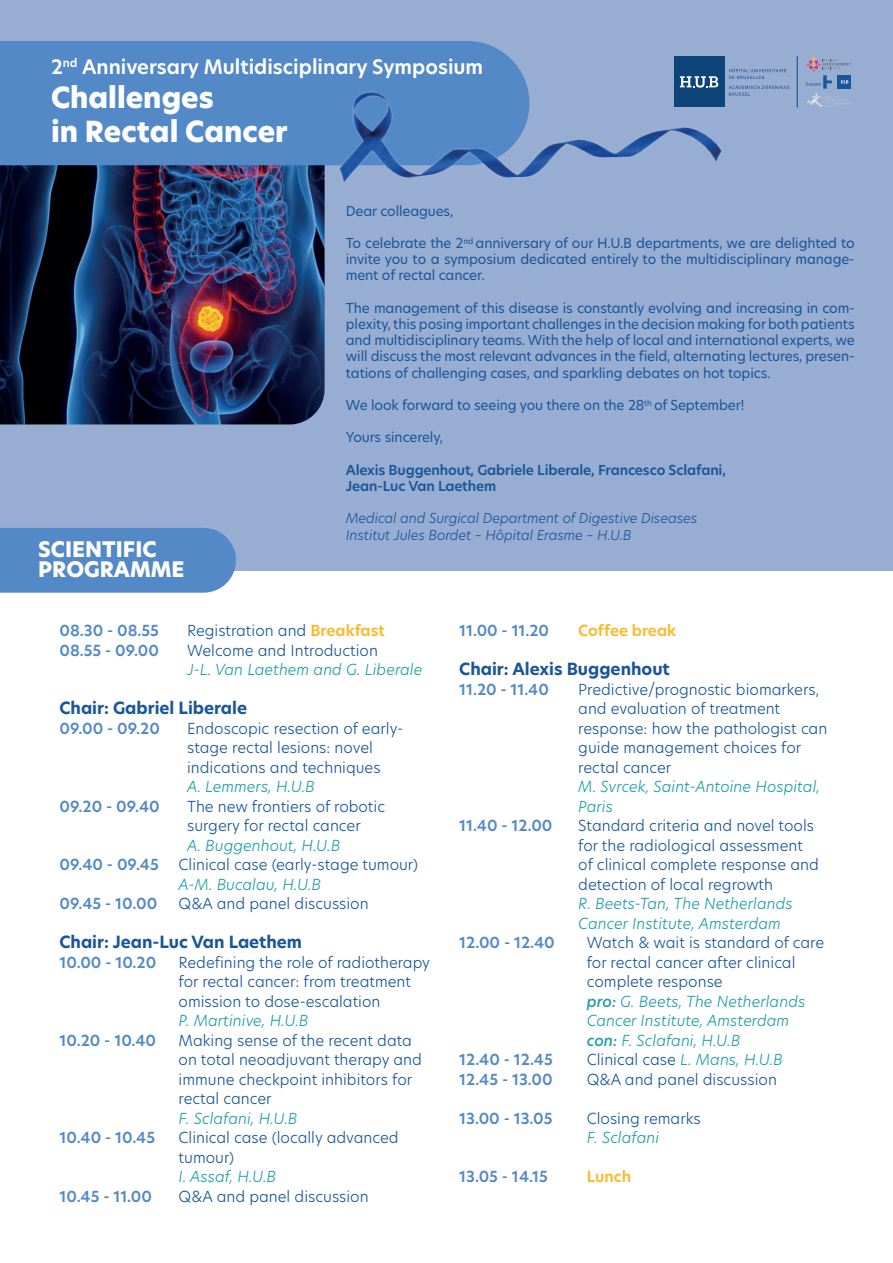
<style>
.page{position:relative;width:893px;height:1263px;background:#fff}
.page>*{position:absolute;margin:0;border:0;box-sizing:border-box;transform-origin:0 0}
.t1{font:800 28.5px/34.2px "New Hero";color:#fff}
.t2{font:800 21px/19.5px "New Hero";color:#fff}
.t3{font:600 19.5px "New Hero";color:#fff}
.t4{font:700 16.5px "New Hero";color:#1a5699}
.t5{font:300 15px/19.5px "New Hero";color:#1a5699}
.t6{font:italic 300 15px/19.5px "New Hero";color:#1f9ea8}
.t7{font:600 15px "New Hero";color:#5389c7}
.t8{font:600 15px "New Hero";color:#fcb828}
.t9{font:13.5px/16.2px "New Hero";letter-spacing:-.01em;color:#1a5699;text-align:justify}
.t10{font:italic 300 13.5px/16.2px "New Hero";letter-spacing:-.01em;color:#1a5699}
.t11{font:600 13.5px/16.2px "New Hero";letter-spacing:-.01em;color:#1a5699}
.s1{font-weight:600;color:#fcb828}
.s2{font-weight:500;font-style:italic;color:#1f9ea8}
.s3{font-style:italic;color:#1f9ea8}
</style>
<div class="page">
<div style="left:0;top:0;width:893px;height:570px;background:#98add2"></div>
<img style="left:0;top:165px;width:325px;height:259px">
<div style="left:0;top:41px;width:521px;height:124px;background:#5389c7"></div>
<div style="left:0;top:528px;width:236px;height:65px;background:#5389c7"></div>
<div style="left:674px;top:57px;width:50px;height:50px;background:#0d457a"></div>
<svg style="left:757px;top:86px;width:32px;height:3px"></svg>
<svg style="left:729px;top:68px;width:57px;height:11px"></svg>
<hr style="left:797px;top:57px;width:1px;height:50px;background:#0d457a">
<svg style="left:806px;top:57px;width:45px;height:50px"></svg>
<img style="left:302px;top:72px;width:455px;height:125px">
<h3 class="t3" style="left:51px;top:53px;width:434px">2<sup>nd</sup> Anniversary Multidisciplinary Symposium</h3>
<h1 class="t1" style="left:51px;top:81px;width:238px">Challenges<br>in Rectal Cancer</h1>
<h2 class="t2" style="left:38px;top:540px;width:148px">SCIENTIFIC<br>PROGRAMME</h2>
<p class="t9" style="left:346px;top:202px;width:109px">Dear colleagues,</p>
<p class="t9" style="left:346px;top:235px;width:510px">To celebrate the 2<sup>nd</sup> anniversary of our H.U.B departments, we are delighted to invite you to a symposium dedicated entirely to the multidisciplinary manage&shy;ment of rectal cancer.</p>
<p class="t9" style="left:346px;top:300px;width:510px">The management of this disease is constantly evolving and increasing in com&shy;plexity, this posing important challenges in the decision making for both patients and multidisciplinary teams. With the help of local and international experts, we will discuss the most relevant advances in the field, alternating lectures, presen&shy;tations of challenging cases, and sparkling debates on hot topics.</p>
<p class="t9" style="left:346px;top:397px;width:400px">We look forward to seeing you there on the 28<sup>th</sup> of September!</p>
<p class="t9" style="left:346px;top:429px;width:99px">Yours sincerely,</p>
<p class="t11" style="left:346px;top:462px;width:382px">Alexis Buggenhout, Gabriele Liberale, Francesco Sclafani,<br>Jean-Luc Van Laethem</p>
<p class="t10" style="left:346px;top:510px;width:353px">Medical and Surgical Department of Digestive Diseases<br>Institut Jules Bordet – Hôpital Erasme – H.U.B</p>
<p class="t7" style="left:60px;top:620px;width:101px">08.30 - 08.55</p>
<p class="t5" style="left:187px;top:621px;width:199px">Registration and <span class="s1">Breakfast</span></p>
<p class="t7" style="left:60px;top:640px;width:101px">08.55 - 09.00</p>
<p class="t5" style="left:187px;top:640px;width:192px">Welcome and Introduction</p>
<p class="t6" style="left:187px;top:660px;width:237px">J-L. Van Laethem and G. Liberale</p>
<p class="t4" style="left:60px;top:697px;width:189px">Chair: Gabriel Liberale</p>
<p class="t7" style="left:60px;top:718px;width:102px">09.00 - 09.20</p>
<p class="t5" style="left:187px;top:718px;width:218px">Endoscopic resection of early&shy;stage rectal lesions: novel indications and techniques</p>
<p class="t6" style="left:187px;top:777px;width:129px">A. Lemmers, H.U.B</p>
<p class="t7" style="left:60px;top:796px;width:102px">09.20 - 09.40</p>
<p class="t5" style="left:187px;top:796px;width:200px">The new frontiers of robotic surgery for rectal cancer</p>
<p class="t6" style="left:187px;top:835px;width:155px">A. Buggenhout, H.U.B</p>
<p class="t7" style="left:60px;top:854px;width:101px">09.40 - 09.45</p>
<p class="t5" style="left:179px;top:855px;width:241px">Clinical case (early-stage tumour)</p>
<p class="t6" style="left:179px;top:874px;width:144px">A-M. Bucalau, H.U.B</p>
<p class="t7" style="left:60px;top:893px;width:99px">09.45 - 10.00</p>
<p class="t5" style="left:179px;top:894px;width:192px">Q&amp;A and panel discussion</p>
<p class="t4" style="left:60px;top:931px;width:244px">Chair: Jean-Luc Van Laethem</p>
<p class="t7" style="left:60px;top:952px;width:98px">10.00 - 10.20</p>
<p class="t5" style="left:179px;top:952px;width:253px">Redefining the role of radiotherapy for rectal cancer: from treatment omission to dose-escalation</p>
<p class="t6" style="left:179px;top:1011px;width:131px">P. Martinive, H.U.B</p>
<p class="t7" style="left:60px;top:1030px;width:98px">10.20 - 10.40</p>
<p class="t5" style="left:179px;top:1030px;width:245px">Making sense of the recent data on total neoadjuvant therapy and immune checkpoint inhibitors for rectal cancer</p>
<p class="t6" style="left:179px;top:1108px;width:120px">F. Sclafani, H.U.B</p>
<p class="t7" style="left:60px;top:1127px;width:97px">10.40 - 10.45</p>
<p class="t5" style="left:179px;top:1128px;width:222px">Clinical case (locally advanced tumour)</p>
<p class="t6" style="left:179px;top:1167px;width:99px">I. Assaf, H.U.B</p>
<p class="t7" style="left:60px;top:1186px;width:94px">10.45 - 11.00</p>
<p class="t5" style="left:179px;top:1186px;width:192px">Q&amp;A and panel discussion</p>
<p class="t7" style="left:459px;top:620px;width:91px">11.00 - 11.20</p>
<p class="t8" style="left:578px;top:620px;width:99px">Coffee break</p>
<p class="t4" style="left:459px;top:658px;width:212px">Chair: Alexis Buggenhout</p>
<p class="t7" style="left:459px;top:679px;width:91px">11.20 - 11.40</p>
<p class="t5" style="left:578px;top:679px;width:250px">Predictive/prognostic biomarkers, and evaluation of treatment response: how the pathologist can guide management choices for rectal cancer</p>
<p class="t6" style="left:578px;top:777px;width:243px">M. Svrcek, Saint-Antoine Hospital,<br>Paris</p>
<p class="t7" style="left:459px;top:815px;width:95px">11.40 - 12.00</p>
<p class="t5" style="left:578px;top:816px;width:242px">Standard criteria and novel tools for the radiological assessment of clinical complete response and detection of local regrowth</p>
<p class="t6" style="left:578px;top:894px;width:216px">R. Beets-Tan, The Netherlands<br>Cancer Institute, Amsterdam</p>
<p class="t7" style="left:459px;top:932px;width:97px">12.00 - 12.40</p>
<p class="t5" style="left:587px;top:933px;width:239px">Watch &amp; wait is standard of care for rectal cancer after clinical complete response<br><span class="s2">pro:</span> <span class="s3">G. Beets, The Netherlands<br>Cancer Institute, Amsterdam<br></span><span class="s2">con:</span> <span class="s3">F. Sclafani, H.U.B</span></p>
<p class="t7" style="left:459px;top:1049px;width:95px">12.40 - 12.45</p>
<p class="t5" style="left:587px;top:1050px;width:197px">Clinical case <span class="s3">L. Mans, H.U.B</span></p>
<p class="t7" style="left:459px;top:1069px;width:95px">12.45 - 13.00</p>
<p class="t5" style="left:587px;top:1069px;width:192px">Q&amp;A and panel discussion</p>
<p class="t7" style="left:459px;top:1108px;width:95px">13.00 - 13.05</p>
<p class="t5" style="left:587px;top:1108px;width:116px">Closing remarks</p>
<p class="t6" style="left:587px;top:1128px;width:74px">F. Sclafani</p>
<p class="t7" style="left:459px;top:1166px;width:90px">13.05 - 14.15</p>
<p class="t8" style="left:587px;top:1166px;width:46px">Lunch</p>
</div>
